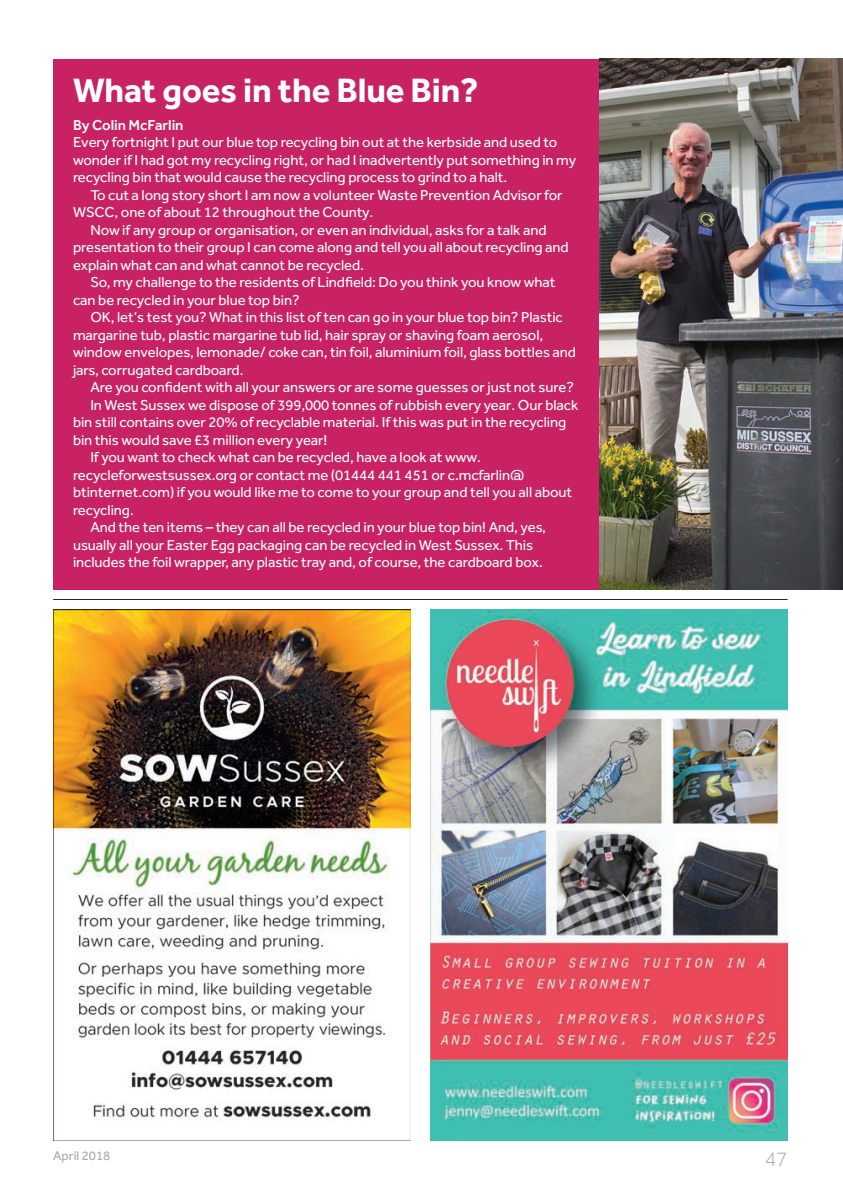
<style>
.page{position:relative;width:843px;height:1197px;background:#fff}
.page>*{position:absolute;margin:0;border:0;box-sizing:border-box;transform-origin:0 0}
.t1{font:700 35px "Effra";letter-spacing:-.005em;color:#fff}
.t2{font:300 21px "Effra";color:#a8a9ad}
.t3{font:14.88px/17.5px "Effra";letter-spacing:-.005em;color:#fff}
.t4{font:500 14.88px "Effra";letter-spacing:-.005em;color:#fff}
.t5{font:13.12px "Effra";color:#a8a9ad}
</style>
<div class="page">
<img style="left:53px;top:609px;width:357px;height:531px">
<img style="left:430px;top:609px;width:357px;height:531px">
<hr style="left:53px;top:599px;width:734px;height:1px;background:#231f20">
<div style="left:53px;top:59px;width:734px;height:530px;background:#c82264"></div>
<img style="left:599px;top:59px;width:244px;height:530px">
<h1 class="t1" style="left:73px;top:69px;width:407px">What goes in the Blue Bin?</h1>
<p class="t4" style="left:73px;top:116px;width:112px">By Colin McFarlin</p>
<p class="t3" style="left:73px;top:133px;width:505px">Every fortnight I put our blue top recycling bin out at the kerbside and used to wonder if I had got my recycling right, or had I inadvertently put something in my recycling bin that would cause the recycling process to grind to a halt.</p>
<p class="t3" style="left:73px;top:186px;width:491px;text-indent:17px">To cut a long story short I am now a volunteer Waste Prevention Advisor for<br>WSCC, one of about 12 throughout the County.</p>
<p class="t3" style="left:73px;top:221px;width:497px;text-indent:17px">Now if any group or organisation, or even an individual, asks for a talk and presentation to their group I can come along and tell you all about recycling and explain what can and what cannot be recycled.</p>
<p class="t3" style="left:73px;top:273px;width:484px;text-indent:17px">So, my challenge to the residents of Lindfield: Do you think you know what can be recycled in your blue top bin?</p>
<p class="t3" style="left:73px;top:308px;width:504px;text-indent:17px">OK, let’s test you? What in this list of ten can go in your blue top bin? Plastic margarine tub, plastic margarine tub lid, hair spray or shaving foam aerosol, window envelopes, lemonade/ coke can, tin foil, aluminium foil, glass bottles and jars, corrugated cardboard.</p>
<p class="t3" style="left:90px;top:378px;width:485px">Are you confident with all your answers or are some guesses or just not sure?</p>
<p class="t3" style="left:90px;top:396px;width:489px">In West Sussex we dispose of 399,000 tonnes of rubbish every year. Our black</p>
<p class="t3" style="left:73px;top:413px;width:495px">bin still contains over 20% of recyclable material. If this was put in the recycling</p>
<p class="t3" style="left:73px;top:431px;width:256px">bin this would save £3 million every year!</p>
<p class="t3" style="left:90px;top:448px;width:392px">If you want to check what can be recycled, have a look at www.</p>
<p class="t3" style="left:73px;top:466px;width:453px">recycleforwestsussex.org or contact me (01444 441 451 or c.mcfarlin@</p>
<p class="t3" style="left:73px;top:483px;width:501px">btinternet.com) if you would like me to come to your group and tell you all about</p>
<p class="t3" style="left:73px;top:501px;width:62px">recycling.</p>
<p class="t3" style="left:90px;top:518px;width:457px">And the ten items – they can all be recycled in your blue top bin! And, yes,</p>
<p class="t3" style="left:73px;top:536px;width:461px">usually all your Easter Egg packaging can be recycled in West Sussex. This</p>
<p class="t3" style="left:73px;top:553px;width:471px">includes the foil wrapper, any plastic tray and, of course, the cardboard box.</p>
<p class="t5" style="left:53px;top:1148px;width:59px">April 2018</p>
<h2 class="t2" style="left:764px;top:1147px;width:24px">47</h2>
</div>
